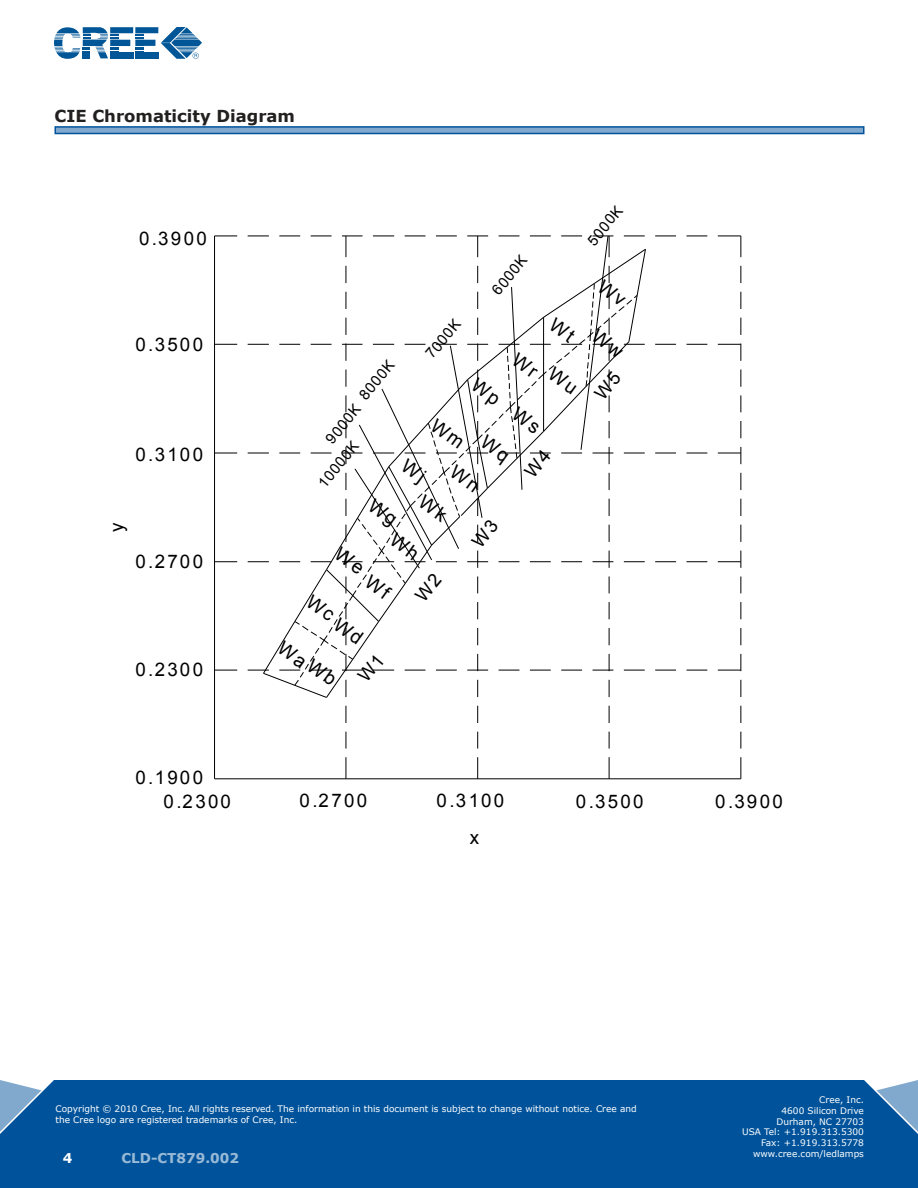
<style>
.page{position:relative;width:918px;height:1188px;background:#fff}
.page>*{position:absolute;margin:0;border:0;box-sizing:border-box;transform-origin:0 0}
.t1{font:19.05px "Arial";color:#000}
.t2{font:18.75px "Arial";letter-spacing:.115em;color:#000}
.t3{font:700 16.5px "Verdana";color:#221f1f}
.t4{font:14.7px "Arial";color:#000}
.t5{font:700 13.5px "Verdana";color:#99bad7}
.t6{font:700 13.5px "Verdana";color:#fff}
.t7{font:9px/10.8px "Verdana";color:#fff;text-align:right}
</style>
<div class="page">
<div style="left:0;top:1080px;width:918px;height:108px;background:#00539b"></div>
<svg style="left:54px;top:27px;width:148px;height:32px"></svg>
<svg style="left:54px;top:126px;width:810px;height:8px;background:#558cbc"></svg>
<hr style="left:215px;top:779px;width:526px;height:1px;background:#000">
<svg style="left:687px;top:670px;width:20px;height:1px"></svg>
<svg style="left:655px;top:670px;width:21px;height:1px"></svg>
<svg style="left:215px;top:670px;width:22px;height:1px"></svg>
<svg style="left:687px;top:561px;width:20px;height:1px"></svg>
<svg style="left:655px;top:561px;width:21px;height:1px"></svg>
<svg style="left:215px;top:561px;width:22px;height:1px"></svg>
<svg style="left:687px;top:453px;width:20px;height:1px"></svg>
<svg style="left:655px;top:453px;width:21px;height:1px"></svg>
<svg style="left:215px;top:453px;width:22px;height:1px"></svg>
<svg style="left:687px;top:344px;width:20px;height:1px"></svg>
<svg style="left:655px;top:344px;width:21px;height:1px"></svg>
<svg style="left:215px;top:344px;width:22px;height:1px"></svg>
<svg style="left:687px;top:236px;width:20px;height:1px"></svg>
<svg style="left:655px;top:236px;width:21px;height:1px"></svg>
<svg style="left:215px;top:236px;width:22px;height:1px"></svg>
<hr style="left:214px;top:236px;width:1px;height:543px;background:#000">
<svg style="left:346px;top:757px;width:1px;height:22px"></svg>
<svg style="left:346px;top:732px;width:1px;height:17px"></svg>
<svg style="left:346px;top:706px;width:1px;height:17px"></svg>
<svg style="left:477px;top:757px;width:1px;height:22px"></svg>
<svg style="left:477px;top:732px;width:1px;height:17px"></svg>
<svg style="left:477px;top:706px;width:1px;height:17px"></svg>
<svg style="left:609px;top:757px;width:1px;height:22px"></svg>
<svg style="left:609px;top:732px;width:1px;height:17px"></svg>
<svg style="left:609px;top:706px;width:1px;height:17px"></svg>
<svg style="left:741px;top:757px;width:1px;height:22px"></svg>
<svg style="left:741px;top:732px;width:1px;height:17px"></svg>
<svg style="left:741px;top:706px;width:1px;height:17px"></svg>
<svg style="left:741px;top:680px;width:1px;height:17px"></svg>
<svg style="left:718px;top:654px;width:24px;height:17px"></svg>
<svg style="left:741px;top:628px;width:1px;height:17px"></svg>
<svg style="left:741px;top:602px;width:1px;height:17px"></svg>
<svg style="left:741px;top:576px;width:1px;height:17px"></svg>
<svg style="left:718px;top:551px;width:24px;height:17px"></svg>
<svg style="left:741px;top:525px;width:1px;height:17px"></svg>
<svg style="left:741px;top:499px;width:1px;height:17px"></svg>
<svg style="left:741px;top:473px;width:1px;height:17px"></svg>
<svg style="left:718px;top:447px;width:24px;height:17px"></svg>
<svg style="left:741px;top:421px;width:1px;height:17px"></svg>
<svg style="left:741px;top:395px;width:1px;height:17px"></svg>
<svg style="left:741px;top:369px;width:1px;height:18px"></svg>
<svg style="left:718px;top:344px;width:24px;height:17px"></svg>
<svg style="left:741px;top:318px;width:1px;height:17px"></svg>
<svg style="left:741px;top:292px;width:1px;height:17px"></svg>
<svg style="left:741px;top:266px;width:1px;height:17px"></svg>
<svg style="left:718px;top:236px;width:24px;height:21px"></svg>
<svg style="left:248px;top:236px;width:398px;height:462px"></svg>
<h3 class="t3" style="left:54px;top:109px;width:242px">CIE Chromaticity Diagram</h3>
<h2 class="t2" style="left:139px;top:231px;width:69px">0.3900</h2>
<h2 class="t2" style="left:136px;top:337px;width:69px">0.3500</h2>
<h2 class="t2" style="left:136px;top:447px;width:69px">0.3100</h2>
<h2 class="t2" style="left:109px;top:532px;width:11px;rotate:-90deg">y</h2>
<h2 class="t2" style="left:136px;top:554px;width:69px">0.2700</h2>
<h2 class="t2" style="left:136px;top:662px;width:69px">0.2300</h2>
<h2 class="t2" style="left:136px;top:771px;width:69px">0.1900</h2>
<h3 class="t4" style="left:358px;top:394px;width:47px;rotate:-51deg">8000K</h3>
<h3 class="t4" style="left:324px;top:438px;width:47px;rotate:-51deg">9000K</h3>
<h3 class="t4" style="left:317px;top:483px;width:56px;rotate:-51deg">10000K</h3>
<h1 class="t1" style="left:340px;top:548px;width:67px;rotate:36deg">We Wf</h1>
<h1 class="t1" style="left:285px;top:639px;width:66px;rotate:36deg">WaWb</h1>
<h3 class="t4" style="left:424px;top:353px;width:47px;rotate:-51deg">7000K</h3>
<h3 class="t4" style="left:491px;top:289px;width:47px;rotate:-51deg">6000K</h3>
<h3 class="t4" style="left:586px;top:240px;width:48px;rotate:-51deg">5000K</h3>
<h2 class="t2" style="left:163px;top:794px;width:69px">0.2300</h2>
<h2 class="t2" style="left:299px;top:793px;width:69px">0.2700</h2>
<h2 class="t2" style="left:437px;top:793px;width:69px">0.3100</h2>
<h2 class="t2" style="left:576px;top:794px;width:69px">0.3500</h2>
<h2 class="t2" style="left:715px;top:794px;width:69px">0.3900</h2>
<h2 class="t2" style="left:470px;top:830px;width:11px">x</h2>
<p class="t7" style="left:55px;top:1103px;width:583px;text-align:left">Copyright © 2010 Cree, Inc. All rights reserved. The information in this document is subject to change without notice. Cree and the Cree logo are registered trademarks of Cree, Inc.</p>
<h3 class="t6" style="left:63px;top:1153px;width:11px">4</h3>
<h3 class="t5" style="left:122px;top:1153px;width:119px">CLD-CT879.002</h3>
<p class="t7" style="left:742px;top:1095px;width:123px">Cree, Inc.<br>4600 Silicon Drive<br>Durham, NC 27703<br>USA Tel: +1.919.313.5300<br>Fax: +1.919.313.5778 www.cree.com/ledlamps</p>
</div>
